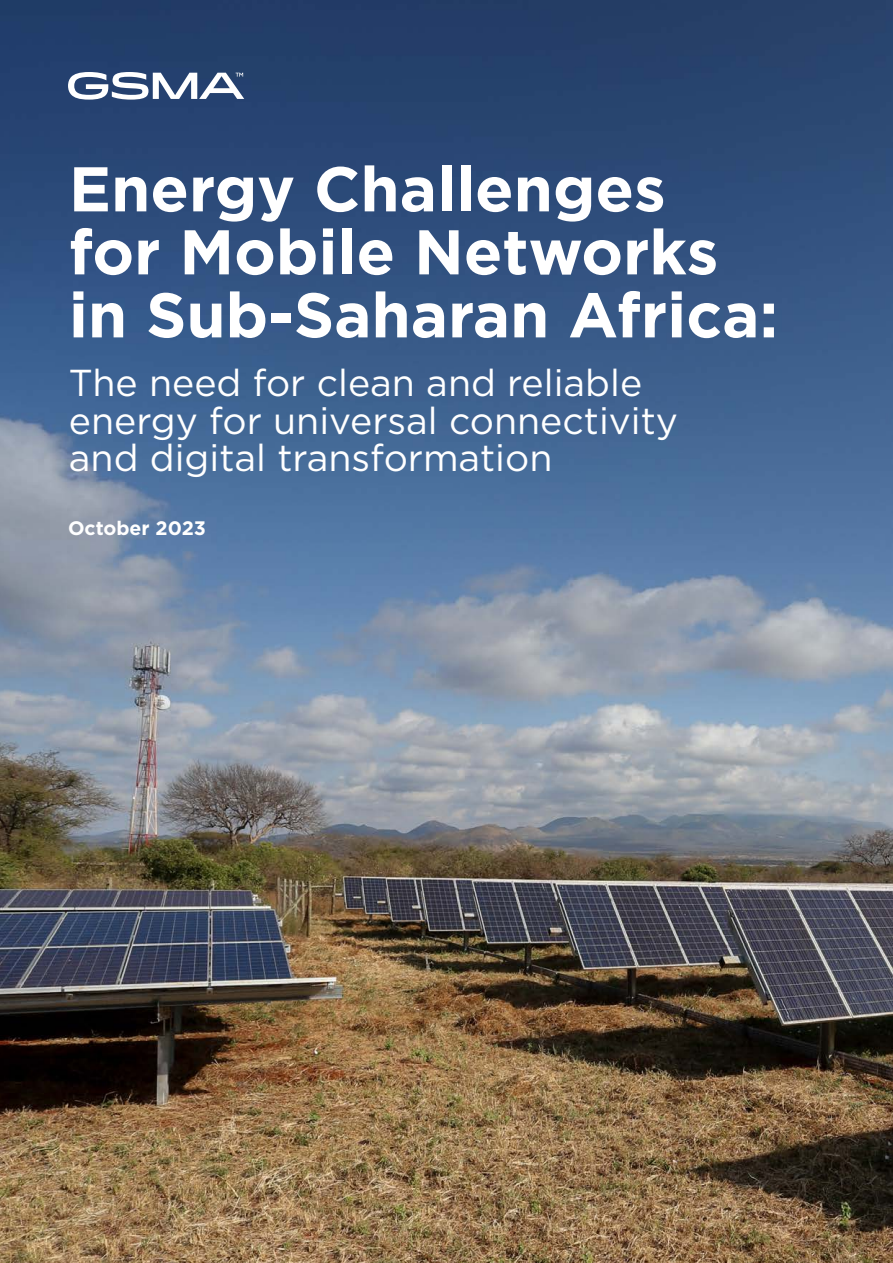
<style>
.page{position:relative;width:893px;height:1263px;background:#fff}
.page>*{position:absolute;margin:0;border:0;box-sizing:border-box;transform-origin:0 0}
.t1{font:700 63px/63px "Gotham";color:#fff}
.t2{font:37.5px/37.5px "Gotham";color:#fff}
.t3{font:700 19.5px "Gotham";color:#fff}
</style>
<div class="page">
<img style="left:0;top:0;width:893px;height:1263px">
<svg style="left:68px;top:72px;width:176px;height:28px"></svg>
<h1 class="t1" style="left:69px;top:157px;width:711px">Energy Challenges<br>for Mobile Networks in Sub-Saharan Africa:</h1>
<p class="t2" style="left:69px;top:363px;width:611px">The need for clean and reliable energy for universal connectivity and digital transformation</p>
<p class="t3" style="left:68px;top:515px;width:140px">October 2023</p>
</div>
